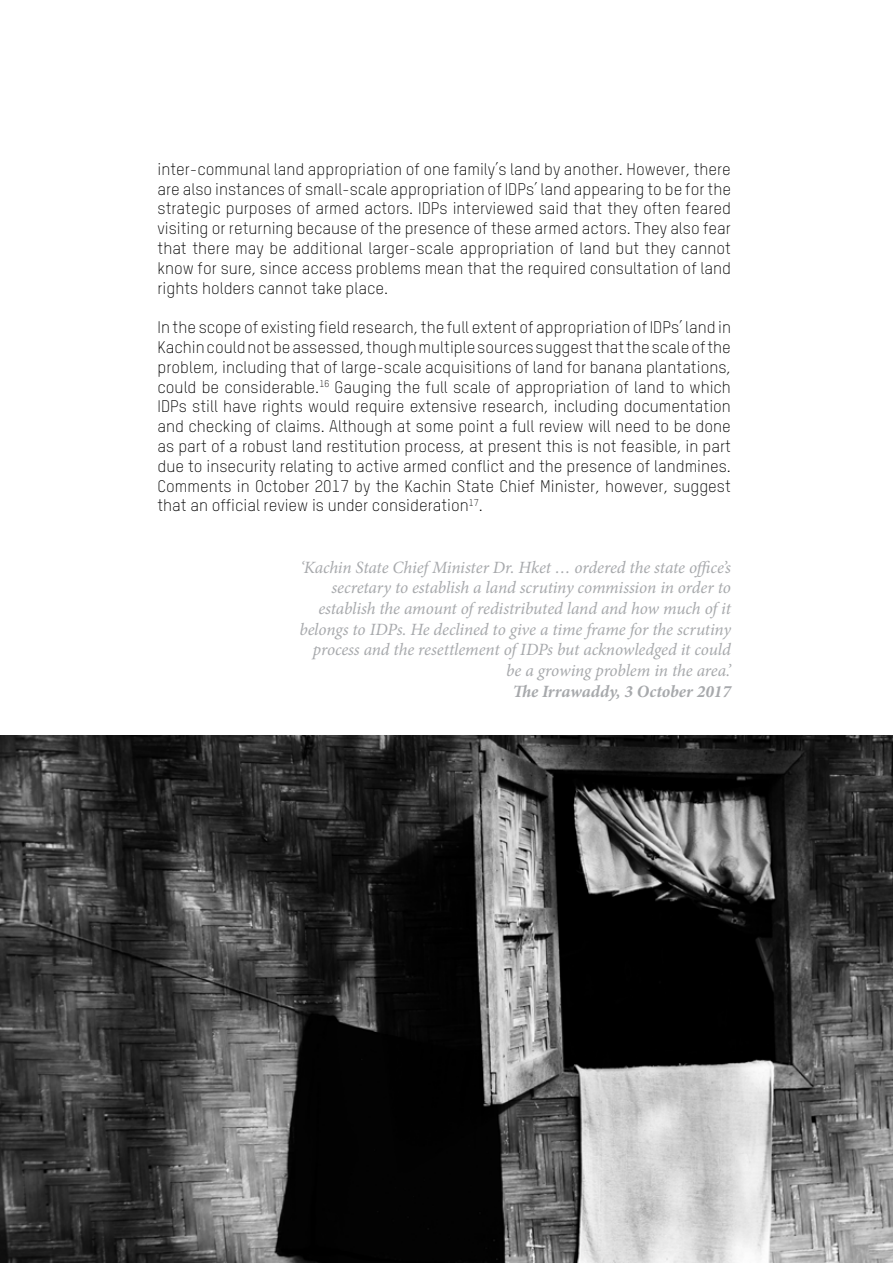
<style>
.page{position:relative;width:893px;height:1263px;background:#fff}
.page>*{position:absolute;margin:0;border:0;box-sizing:border-box;transform-origin:0 0}
.t1{font:italic 17.25px/20.7px "Minion Pro";letter-spacing:-.01em;color:#a7a9ac;text-align:right}
.t2{font:italic 700 17.25px "Minion Pro";color:#a7a9ac}
.t3{font:300 16.5px/19.8px "TSTARPRO";color:#000;text-align:justify}
</style>
<div class="page">
<img style="left:0;top:735px;width:893px;height:528px">
<p class="t3" style="left:158px;top:159px;width:575px">inter-communal land appropriation of one family’s land by another. However, there are also instances of small-scale appropriation of IDPs’ land appearing to be for the strategic purposes of armed actors. IDPs interviewed said that they often feared visiting or returning because of the presence of these armed actors. They also fear that there may be additional larger-scale appropriation of land but they cannot know for sure, since access problems mean that the required consultation of land rights holders cannot take place.</p>
<p class="t3" style="left:157px;top:317px;width:575px">In the scope of existing field research, the full extent of appropriation of IDPs’ land in Kachin could not be assessed, though multiple sources suggest that the scale of the problem, including that of large-scale acquisitions of land for banana plantations, could be considerable.<sup>16</sup> Gauging the full scale of appropriation of land to which IDPs still have rights would require extensive research, including documentation and checking of claims. Although at some point a full review will need to be done as part of a robust land restitution process, at present this is not feasible, in part due to insecurity relating to active armed conflict and the presence of landmines.<br>Comments in October 2017 by the Kachin State Chief Minister, however, suggest that an official review is under consideration<sup>17</sup>.</p>
<p class="t1" style="left:299px;top:557px;width:433px">‘Kachin State Chief Minister Dr. Hket … ordered the state office’s secretary to establish a land scrutiny commission in order to establish the amount of redistributed land and how much of it belongs to IDPs. He declined to give a time frame for the scrutiny process and the resettlement of IDPs but acknowledged it could be a growing problem in the area.’</p>
<p class="t2" style="left:513px;top:679px;width:220px">The Irrawaddy, 3 October 2017</p>
</div>
